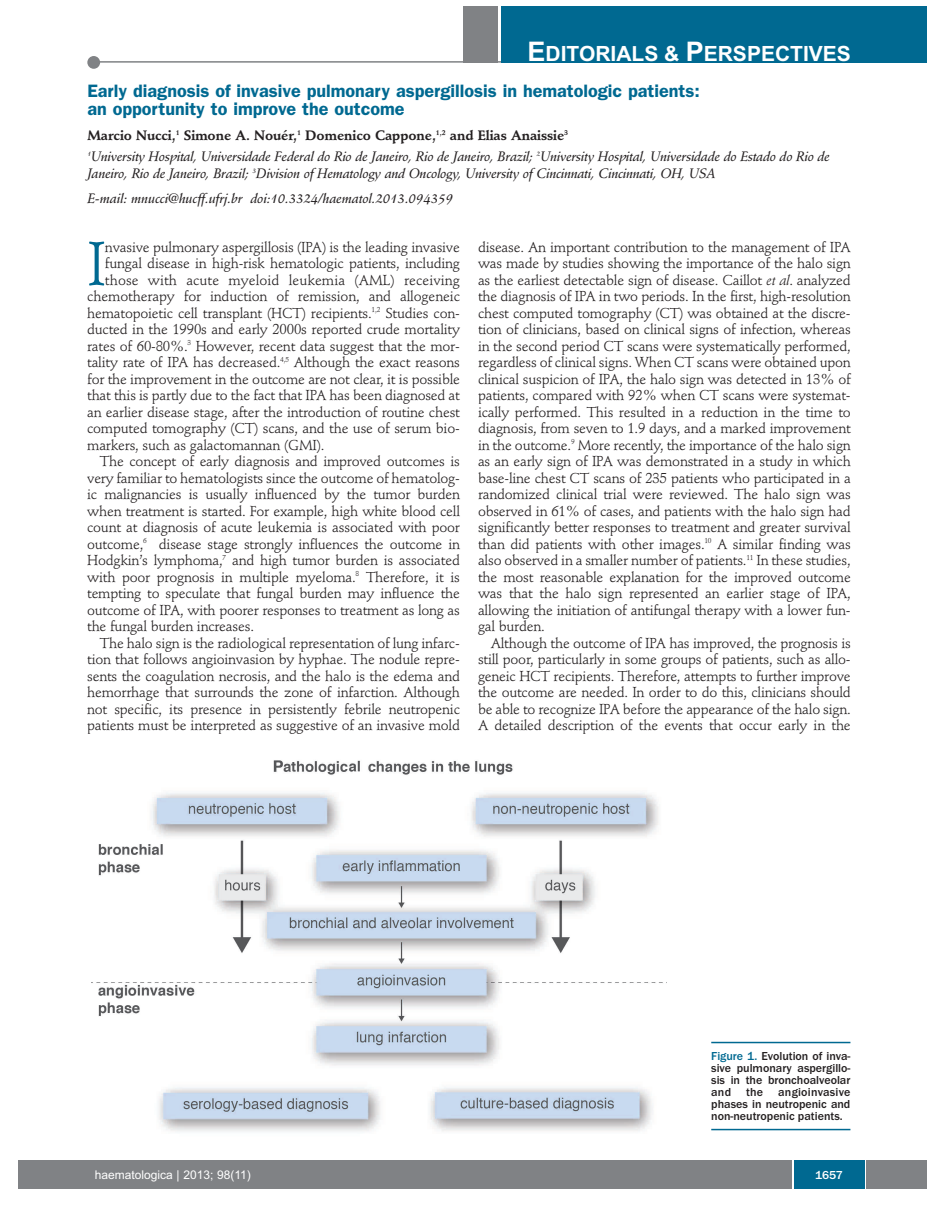
<style>
.page{position:relative;width:927px;height:1225px;background:#fff}
.page>*{position:absolute;margin:0;border:0;box-sizing:border-box;transform-origin:0 0}
.t1{font:60.45px "Stempel Schneidler";color:#006991}
.t2{font:700 21px "Arial";color:#fff}
.t3{font:600 18px/18px "Franklin Gothic";color:#006991}
.t4{font:14.25px/16.5px "Stempel Schneidler";letter-spacing:-.015em;color:#231f20;text-align:justify}
.t5{font:14.25px "Stempel Schneidler";letter-spacing:.005em;color:#231f20}
.t6{font:italic 13.5px/16.5px "Stempel Schneidler Med";letter-spacing:-.015em;color:#231f20}
.t7{font:700 13.5px "Stempel Schneidler";letter-spacing:-.005em;color:#231f20}
.t8{font:500 12px/12px "Franklin Gothic";color:#231f20;text-align:justify}
.t9{font:12px "Arial";color:#fff}
.t10{font:500 12px "Franklin Gothic";color:#fff}
.s1{font-size:27px}
.s2{font-style:italic}
.s3{color:#006991}
</style>
<div class="page">
<div style="left:18px;top:1160px;width:909px;height:28px;background:#808285"></div>
<hr style="left:864px;top:1160px;width:2px;height:28px;background:#fff">
<hr style="left:792px;top:1160px;width:2px;height:28px;background:#fff">
<div style="left:794px;top:1160px;width:70px;height:28px;background:#006991"></div>
<hr style="left:95px;top:61px;width:832px;height:2px;background:#808285">
<div style="left:87px;top:56px;width:13px;height:13px;background:#808285;border-radius:50%"></div>
<div style="left:463px;top:6px;width:34px;height:56px;background:#808285"></div>
<div style="left:501px;top:6px;width:426px;height:56px;background:#006991"></div>
<img style="left:91px;top:760px;width:576px;height:372px">
<hr style="left:711px;top:1041px;width:139px;height:2px;background:#006991">
<hr style="left:711px;top:1128px;width:139px;height:2px;background:#006991">
<h2 class="t2" style="left:528px;top:42px;width:325px"><span class="s1">E</span>DITORIALS &amp; <span class="s1">P</span>ERSPECTIVES</h2>
<p class="t3" style="left:87px;top:84px;width:614px">Early diagnosis of invasive pulmonary aspergillosis in hematologic patients: an opportunity to improve the outcome</p>
<p class="t7" style="left:87px;top:130px;width:482px">Marcio Nucci,<sup>1</sup> Simone A. Nouér,<sup>1</sup> Domenico Cappone,<sup>1,2</sup> and Elias Anaissie<sup>3</sup></p>
<p class="t6" style="left:87px;top:150px;width:744px"><sup>1</sup>University Hospital, Universidade Federal do Rio de Janeiro, Rio de Janeiro, Brazil; <sup>2</sup>University Hospital, Universidade do Estado do Rio de<br>Janeiro, Rio de Janeiro, Brazil; <sup>3</sup>Division of Hematology and Oncology, University of Cincinnati, Cincinnati, OH, USA</p>
<p class="t6" style="left:87px;top:191px;width:367px">E-mail: mnucci@hucff.ufrj.br doi:10.3324/haematol.2013.094359</p>
<h1 class="t1" style="left:87px;top:239px;width:20px">I</h1>
<p class="t4" style="left:105px;top:240px;width:357px">nvasive pulmonary aspergillosis (IPA) is the leading invasive</p>
<p class="t4" style="left:478px;top:240px;width:374px">disease. An important contribution to the management of IPA was made by studies showing the importance of the halo sign as the earliest detectable sign of disease. Caillot <span class="s2">et al</span>. analyzed the diagnosis of IPA in two periods. In the first, high-resolution chest computed tomography (CT) was obtained at the discre&shy;tion of clinicians, based on clinical signs of infection, whereas in the second period CT scans were systematically performed, regardless of clinical signs. When CT scans were obtained upon clinical suspicion of IPA, the halo sign was detected in 13% of patients, compared with 92% when CT scans were systemat&shy;ically performed. This resulted in a reduction in the time to diagnosis, from seven to 1.9 days, and a marked improvement in the outcome.<sup>9</sup> More recently, the importance of the halo sign as an early sign of IPA was demonstrated in a study in which base-line chest CT scans of 235 patients who participated in a randomized clinical trial were reviewed. The halo sign was observed in 61% of cases, and patients with the halo sign had significantly better responses to treatment and greater survival than did patients with other images.<sup>10</sup> A similar finding was also observed in a smaller number of patients.<sup>11</sup> In these studies, the most reasonable explanation for the improved outcome was that the halo sign represented an earlier stage of IPA, allowing the initiation of antifungal therapy with a lower fun&shy;gal burden.</p>
<p class="t4" style="left:478px;top:636px;width:374px;text-indent:13px">Although the outcome of IPA has improved, the prognosis is still poor, particularly in some groups of patients, such as allo&shy;geneic HCT recipients. Therefore, attempts to further improve the outcome are needed. In order to do this, clinicians should be able to recognize IPA before the appearance of the halo sign.<br>A detailed description of the events that occur early in the</p>
<p class="t4" style="left:105px;top:256px;width:356px">fungal disease in high-risk hematologic patients, including</p>
<p class="t5" style="left:105px;top:274px;width:357px">those with acute myeloid leukemia (AML) receiving</p>
<p class="t4" style="left:87px;top:289px;width:374px">chemotherapy for induction of remission, and allogeneic</p>
<p class="t4" style="left:87px;top:306px;width:374px">hematopoietic cell transplant (HCT) recipients.<sup>1,2</sup> Studies con-</p>
<p class="t4" style="left:87px;top:322px;width:374px">ducted in the 1990s and early 2000s reported crude mortality</p>
<p class="t4" style="left:87px;top:339px;width:374px">rates of 60-80%.<sup>3</sup> However, recent data suggest that the mor-</p>
<p class="t4" style="left:87px;top:355px;width:374px">tality rate of IPA has decreased.<sup>4,5</sup> Although the exact reasons</p>
<p class="t4" style="left:87px;top:372px;width:374px">for the improvement in the outcome are not clear, it is possible</p>
<p class="t4" style="left:87px;top:388px;width:374px">that this is partly due to the fact that IPA has been diagnosed at</p>
<p class="t4" style="left:87px;top:405px;width:374px">an earlier disease stage, after the introduction of routine chest</p>
<p class="t4" style="left:87px;top:421px;width:374px">computed tomography (CT) scans, and the use of serum bio-</p>
<p class="t4" style="left:87px;top:438px;width:239px">markers, such as galactomannan (GMI).</p>
<p class="t4" style="left:100px;top:454px;width:362px">The concept of early diagnosis and improved outcomes is</p>
<p class="t4" style="left:87px;top:471px;width:374px">very familiar to hematologists since the outcome of hematolog-</p>
<p class="t4" style="left:87px;top:487px;width:374px">ic malignancies is usually influenced by the tumor burden</p>
<p class="t4" style="left:87px;top:504px;width:374px">when treatment is started. For example, high white blood cell</p>
<p class="t4" style="left:87px;top:520px;width:374px">count at diagnosis of acute leukemia is associated with poor</p>
<p class="t4" style="left:87px;top:537px;width:374px">outcome,<sup>6</sup> disease stage strongly influences the outcome in</p>
<p class="t4" style="left:87px;top:553px;width:374px">Hodgkin’s lymphoma,<sup>7</sup> and high tumor burden is associated</p>
<p class="t4" style="left:87px;top:570px;width:374px">with poor prognosis in multiple myeloma.<sup>8</sup> Therefore, it is</p>
<p class="t4" style="left:87px;top:586px;width:374px">tempting to speculate that fungal burden may influence the</p>
<p class="t4" style="left:87px;top:603px;width:374px">outcome of IPA, with poorer responses to treatment as long as</p>
<p class="t4" style="left:87px;top:619px;width:168px">the fungal burden increases.</p>
<p class="t4" style="left:100px;top:636px;width:361px">The halo sign is the radiological representation of lung infarc-</p>
<p class="t4" style="left:87px;top:652px;width:374px">tion that follows angioinvasion by hyphae. The nodule repre-</p>
<p class="t4" style="left:87px;top:669px;width:374px">sents the coagulation necrosis, and the halo is the edema and</p>
<p class="t4" style="left:87px;top:685px;width:374px">hemorrhage that surrounds the zone of infarction. Although</p>
<p class="t4" style="left:87px;top:702px;width:374px">not specific, its presence in persistently febrile neutropenic</p>
<p class="t4" style="left:87px;top:718px;width:374px">patients must be interpreted as suggestive of an invasive mold</p>
<p class="t8" style="left:711px;top:1050px;width:141px"><span class="s3">Figure 1.</span> Evolution of inva&shy;sive pulmonary aspergillo&shy;sis in the bronchoalveolar and the angioinvasive phases in neutropenic and non-neutropenic patients.</p>
<p class="t9" style="left:95px;top:1167px;width:158px">haematologica | 2013; 98(11)</p>
<p class="t10" style="left:815px;top:1167px;width:29px">1657</p>
</div>
